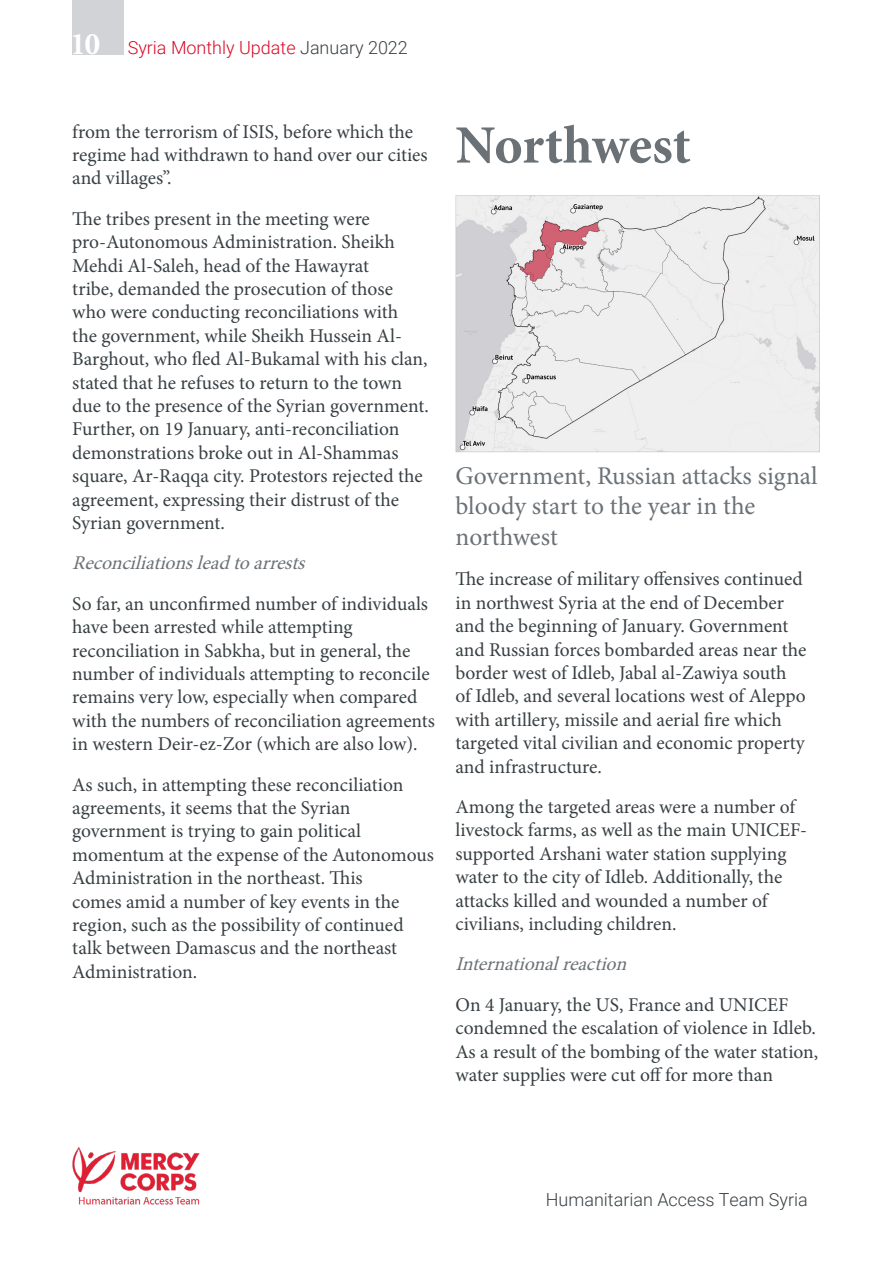
<style>
.page{position:relative;width:893px;height:1263px;background:#fff}
.page>*{position:absolute;margin:0;border:0;box-sizing:border-box;transform-origin:0 0}
.t1{font:700 54px "Minion Pro";letter-spacing:-.005em;color:#6b7277}
.t2{font:25.5px/30.6px "Minion Pro";color:#6b7277}
.t3{font:19.5px/23.4px "Minion Pro";color:#384044}
.t4{font:italic 19.5px "Minion Pro";color:#6b7277}
.t5{font:300 18px "Roboto";color:#d70926}
.t6{font:300 18px "Roboto";color:#384044}
.s1{font-family:"Minion Pro";font-weight:700;font-size:31.5px;color:#fff}
.s2{color:#384044}
</style>
<div class="page">
<div style="left:72px;top:0;width:51px;height:54px;background:#d1d3d6"></div>
<img style="left:72px;top:1147px;width:128px;height:58px">
<img style="left:455px;top:195px;width:365px;height:257px">
<p class="t5" style="left:72px;top:35px;width:337px"><span class="s1">10</span> Syria Monthly Update <span class="s2">January 2022</span></p>
<p class="t3" style="left:72px;top:120px;width:357px">from the terrorism of ISIS, before which the regime had withdrawn to hand over our cities and villages”.</p>
<p class="t3" style="left:72px;top:207px;width:358px">The tribes present in the meeting were pro-Autonomous Administration. Sheikh Mehdi Al-Saleh, head of the Hawayrat<br>tribe, demanded the prosecution of those who were conducting reconciliations with<br>the government, while Sheikh Hussein Al-Barghout, who fled Al-Bukamal with his clan, stated that he refuses to return to the town due to the presence of the Syrian government.<br>Further, on 19 January, anti-reconciliation demonstrations broke out in Al-Shammas square, Ar-Raqqa city. Protestors rejected the agreement, expressing their distrust of the Syrian government.</p>
<p class="t4" style="left:72px;top:550px;width:241px">Reconciliationsleadtoarrests</p>
<p class="t3" style="left:72px;top:592px;width:364px">So far, an unconfirmed number of individuals have been arrested while attempting reconciliation in Sabkha, but in general, the number of individuals attempting to reconcile remains very low, especially when compared with the numbers of reconciliation agreements in western Deir-ez-Zor (which are also low).</p>
<p class="t3" style="left:72px;top:773px;width:363px">As such, in attempting these reconciliation agreements, it seems that the Syrian government is trying to gain political momentum at the expense of the Autonomous Administration in the northeast. This<br>comes amid a number of key events in the region, such as the possibility of continued talk between Damascus and the northeast Administration.</p>
<h1 class="t1" style="left:455px;top:107px;width:237px">Northwest</h1>
<h2 class="t2" style="left:455px;top:460px;width:364px">Government, Russian attacks signal bloody start to the year in the northwest</h2>
<p class="t3" style="left:455px;top:567px;width:352px">The increase of military offensives continued in northwest Syria at the end of December and the beginning of January. Government and Russian forces bombarded areas near the border west of Idleb, Jabal al-Zawiya south of Idleb, and several locations west of Aleppo with artillery, missile and aerial fire which targeted vital civilian and economic property and infrastructure.</p>
<p class="t3" style="left:455px;top:795px;width:353px">Among the targeted areas were a number of livestock farms, as well as the main UNICEF&shy;supported Arshani water station supplying water to the city of Idleb. Additionally, the attacks killed and wounded a number of civilians, including children.</p>
<p class="t4" style="left:455px;top:951px;width:179px">Internationalreaction</p>
<p class="t3" style="left:455px;top:993px;width:364px">On 4 January, the US, France and UNICEF condemned the escalation of violence in Idleb.<br>As a result of the bombing of the water station, water supplies were cut off for more than</p>
<p class="t6" style="left:546px;top:1187px;width:263px">Humanitarian Access Team Syria</p>
</div>
